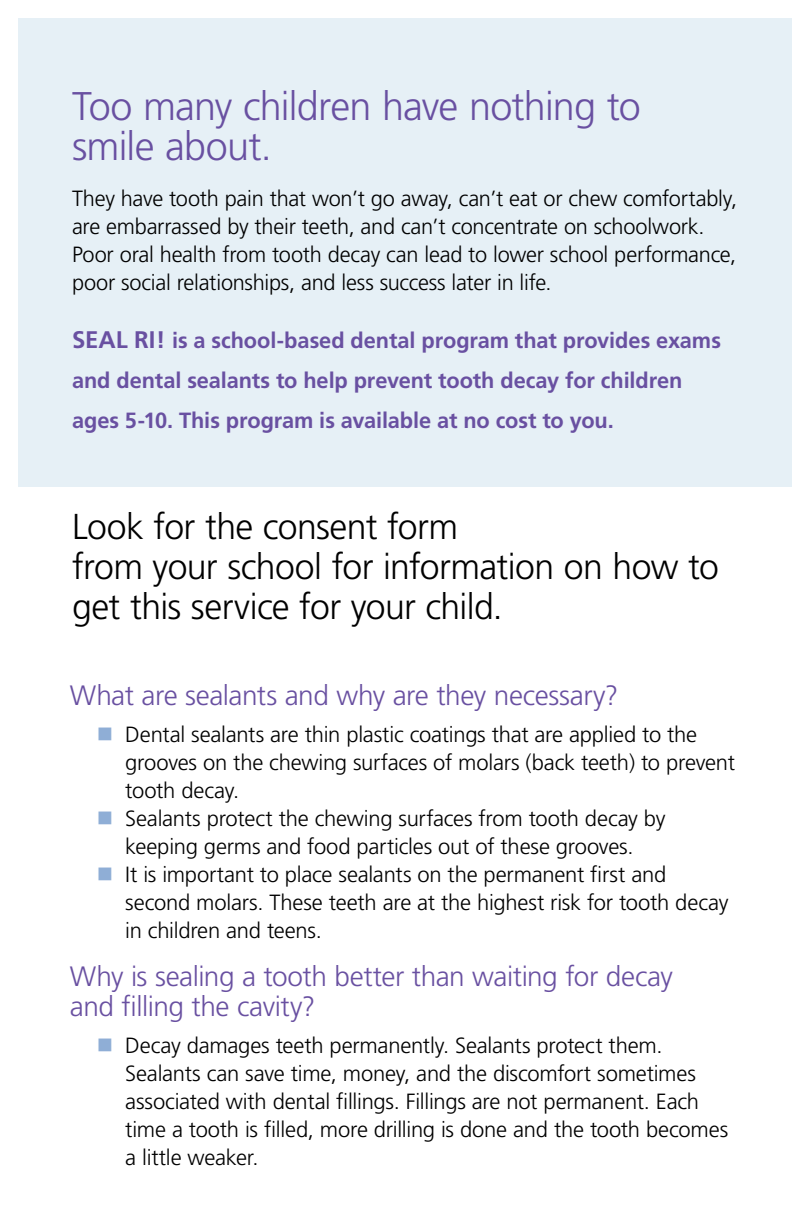
<style>
.page{position:relative;width:792px;height:1224px;background:#fff}
.page>*{position:absolute;margin:0;border:0;box-sizing:border-box;transform-origin:0 0}
.t1{font:300 40px/40px "Frutiger";letter-spacing:-.02em;color:#6950a1}
.t2{font:300 36px/40px "Frutiger";letter-spacing:-.015em;color:#000}
.t3{font:300 28px/30px "Frutiger";letter-spacing:-.02em;color:#6950a1}
.t4{font:300 22px/28px "Frutiger";letter-spacing:-.01em;color:#000}
.t5{font:700 22px/40px "Frutiger";letter-spacing:-.005em;color:#6950a1}
.s1{font-size:24px}
.s2{color:#8faed6}
</style>
<div class="page">
<div style="left:18px;top:18px;width:774px;height:469px;background:#e6f0f6"></div>
<h1 class="t1" style="left:72px;top:87px;width:570px">Too many children have nothing to smile about.</h1>
<p class="t4" style="left:72px;top:185px;width:667px">They have tooth pain that won’t go away, can’t eat or chew comfortably, are embarrassed by their teeth, and can’t concentrate on schoolwork.<br>Poor oral health from tooth decay can lead to lower school performance, poor social relationships, and less success later in life.</p>
<p class="t5" style="left:72px;top:320px;width:651px"><span class="s1">SEAL RI!</span> is a school-based dental program that provides exams and dental sealants to help prevent tooth decay for children ages 5-10. This program is available at no cost to you.</p>
<h2 class="t2" style="left:72px;top:507px;width:648px">Look for the consent form<br>from your school for information on how to get this service for your child.</h2>
<p class="t3" style="left:70px;top:681px;width:550px">What are sealants and why are they necessary?</p>
<p class="t4" style="left:125px;top:721px;width:611px;text-indent:-28px"><span class="s2">■</span> Dental sealants are thin plastic coatings that are applied to the grooves on the chewing surfaces of molars (back teeth) to prevent tooth decay.</p>
<p class="t4" style="left:97px;top:805px;width:570px;text-align:center"><span class="s2">■</span> Sealants protect the chewing surfaces from tooth decay by keeping germs and food particles out of these grooves.</p>
<p class="t4" style="left:125px;top:861px;width:605px;text-indent:-28px"><span class="s2">■</span> It is important to place sealants on the permanent first and second molars. These teeth are at the highest risk for tooth decay in children and teens.</p>
<p class="t3" style="left:70px;top:962px;width:605px">Why is sealing a tooth better than waiting for decay and filling the cavity?</p>
<p class="t4" style="left:125px;top:1032px;width:604px;text-indent:-28px"><span class="s2">■</span> Decay damages teeth permanently. Sealants protect them.<br>Sealants can save time, money, and the discomfort sometimes associated with dental fillings. Fillings are not permanent. Each time a tooth is filled, more drilling is done and the tooth becomes a little weaker.</p>
</div>
